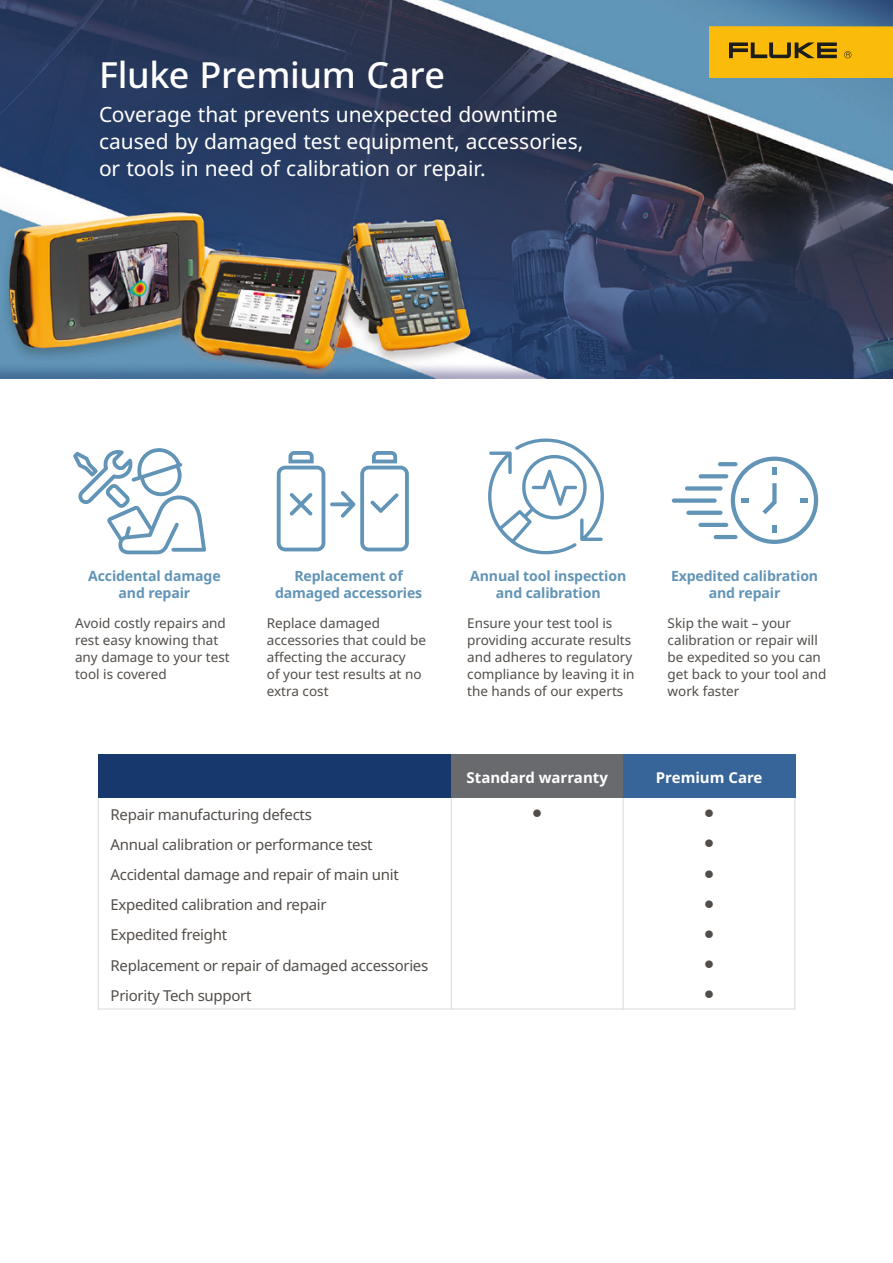
<style>
.page{position:relative;width:893px;height:1263px;background:#fff}
.page>*{position:absolute;margin:0;border:0;box-sizing:border-box;transform-origin:0 0}
.Single_column_head{font:500 36px "Noto Sans";letter-spacing:-.01em;color:#fff}
.Single_column_head-2{font:21px/27px "Noto Sans";letter-spacing:-.005em;color:#fff}
.t1{font:15px "Noto Sans";letter-spacing:-.02em;color:#524d49}
.t2{font:700 15px "Noto Sans";color:#fff}
.t3{font:700 14.1px/17px "Noto Sans";letter-spacing:-.01em;color:#6194b6;text-align:center}
.t4{font:13.5px/17px "Noto Sans";color:#524d49}
</style>
<div class="page">
<img style="left:0;top:0;width:893px;height:379px">
<div style="left:98px;top:755px;width:353px;height:43px;background:#17386d"></div>
<div style="left:451px;top:755px;width:172px;height:43px;background:#696a6d"></div>
<div style="left:623px;top:755px;width:172px;height:43px;background:#37659a"></div>
<hr style="left:794px;top:798px;width:1px;height:211px;background:#dadada">
<hr style="left:623px;top:798px;width:1px;height:211px;background:#dadada">
<hr style="left:98px;top:1008px;width:697px;height:1px;background:#dadada">
<hr style="left:451px;top:798px;width:1px;height:211px;background:#dadada">
<hr style="left:98px;top:798px;width:1px;height:211px;background:#dadada">
<svg style="left:488px;top:438px;width:116px;height:116px"></svg>
<svg style="left:73px;top:448px;width:133px;height:106px"></svg>
<svg style="left:277px;top:451px;width:132px;height:100px"></svg>
<hr style="left:714px;top:535px;width:23px;height:4px;background:#6194b6;border-radius:2px">
<hr style="left:698px;top:523px;width:30px;height:4px;background:#6194b6;border-radius:2px">
<svg style="left:686px;top:511px;width:36px;height:4px"></svg>
<div style="left:672px;top:498px;width:45px;height:5px;background:#6194b6;border-radius:2px"></div>
<div style="left:685px;top:486px;width:37px;height:5px;background:#6194b6;border-radius:2px"></div>
<svg style="left:699px;top:474px;width:29px;height:4px"></svg>
<hr style="left:718px;top:462px;width:19px;height:4px;background:#6194b6;border-radius:2px">
<svg style="left:731px;top:457px;width:87px;height:87px"></svg>
<div style="left:709px;top:26px;width:184px;height:52px;background:#fbbb0a"></div>
<svg style="left:729px;top:42px;width:108px;height:16px"></svg>
<svg style="left:844px;top:51px;width:7px;height:7px"></svg>
<p class="Single_column_head" style="left:99px;top:55px;width:347px">Fluke Premium Care</p>
<p class="Single_column_head-2" style="left:99px;top:102px;width:486px">Coverage that prevents unexpected downtime caused by damaged test equipment, accessories, or tools in need of calibration or repair.</p>
<p class="t3" style="left:88px;top:568px;width:134px">Accidental damage</p>
<p class="t3" style="left:119px;top:585px;width:73px">and repair</p>
<p class="t3" style="left:275px;top:568px;width:149px">Replacement of damaged accessories</p>
<p class="t4" style="left:75px;top:615px;width:156px">Avoid costly repairs and rest easy knowing that any damage to your test tool is covered</p>
<p class="t4" style="left:267px;top:615px;width:115px">Replace damaged</p>
<p class="t4" style="left:267px;top:632px;width:161px">accessories that could be affecting the accuracy</p>
<p class="t4" style="left:267px;top:666px;width:156px">of your test results at no extra cost</p>
<p class="t1" style="left:111px;top:806px;width:203px">Repair manufacturing defects</p>
<p class="t1" style="left:111px;top:836px;width:264px">Annual calibration or performance test</p>
<p class="t1" style="left:111px;top:866px;width:290px">Accidental damage and repair of main unit</p>
<p class="t1" style="left:111px;top:896px;width:218px">Expedited calibration and repair</p>
<p class="t1" style="left:111px;top:926px;width:118px">Expedited freight</p>
<p class="t1" style="left:111px;top:957px;width:319px">Replacement or repair of damaged accessories</p>
<p class="t1" style="left:111px;top:987px;width:142px">Priority Tech support</p>
<p class="t3" style="left:470px;top:568px;width:158px">Annual tool inspection and calibration</p>
<p class="t3" style="left:671px;top:568px;width:149px">Expedited calibration and repair</p>
<p class="t4" style="left:467px;top:615px;width:169px">Ensure your test tool is providing accurate results and adheres to regulatory compliance by leaving it in the hands of our experts</p>
<p class="t4" style="left:668px;top:615px;width:125px">Skip the wait – your</p>
<p class="t4" style="left:668px;top:632px;width:152px">calibration or repair will</p>
<p class="t4" style="left:668px;top:649px;width:155px">be expedited so you can</p>
<p class="t4" style="left:668px;top:666px;width:160px">get back to your tool and work faster</p>
<p class="t2" style="left:467px;top:769px;width:143px">Standard warranty</p>
<p class="t2" style="left:656px;top:769px;width:108px">Premium Care</p>
</div>
